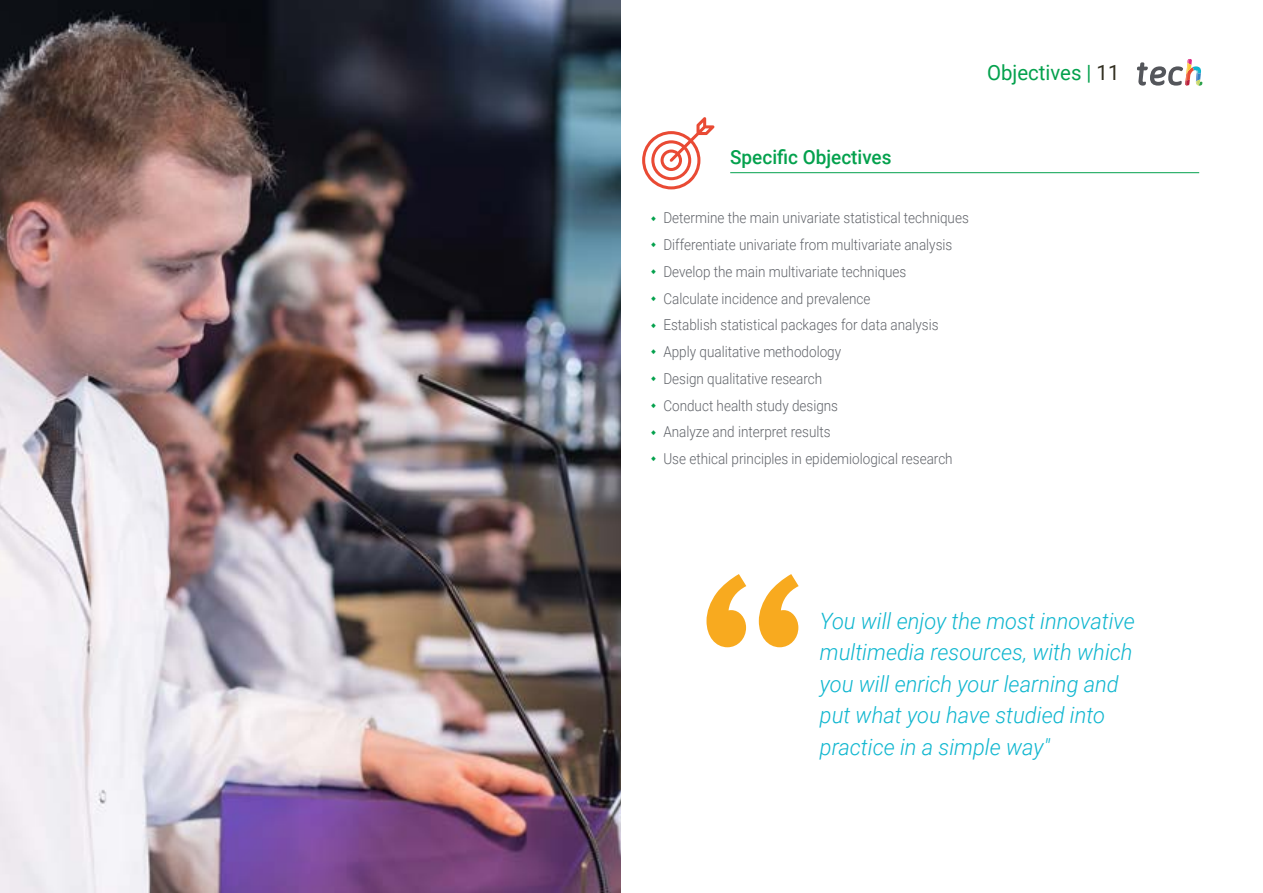
<style>
.page{position:relative;width:1263px;height:893px;background:#fff}
.page>*{position:absolute;margin:0;border:0;box-sizing:border-box;transform-origin:0 0}
.t1{font:italic 300 22.5px/31.5px "Roboto";color:#0fb6cf}
.t2{font:21px "Roboto";color:#04a14d}
.t3{font:500 19.5px "Roboto";color:#04a14d}
.t4{font:300 15px/26.7px "Roboto";color:#61646a;scale:.9 1}
.s1{color:#312e20}
</style>
<div class="page">
<hr style="left:730px;top:172px;width:469px;height:1px;background:#04a14d">
<svg style="left:642px;top:117px;width:72px;height:72px"></svg>
<img style="left:0;top:0;width:621px;height:893px">
<svg style="left:706px;top:574px;width:93px;height:73px"></svg>
<svg style="left:1137px;top:59px;width:65px;height:27px"></svg>
<h2 class="t2" style="left:987px;top:57px;width:134px">Objectives | <span class="s1">11</span></h2>
<h3 class="t3" style="left:730px;top:144px;width:163px">Specific Objectives</h3>
<p class="t4" style="left:663px;top:204px;width:341px">Determine the main univariate statistical techniques Differentiate univariate from multivariate analysis Develop the main multivariate techniques<br>Calculate incidence and prevalence<br>Establish statistical packages for data analysis Apply qualitative methodology<br>Design qualitative research<br>Conduct health study designs<br>Analyze and interpret results<br>Use ethical principles in epidemiological research</p>
<h1 class="t1" style="left:820px;top:604px;width:316px">You will enjoy the most innovative multimedia resources, with which you will enrich your learning and put what you have studied into practice in a simple way"</h1>
</div>
